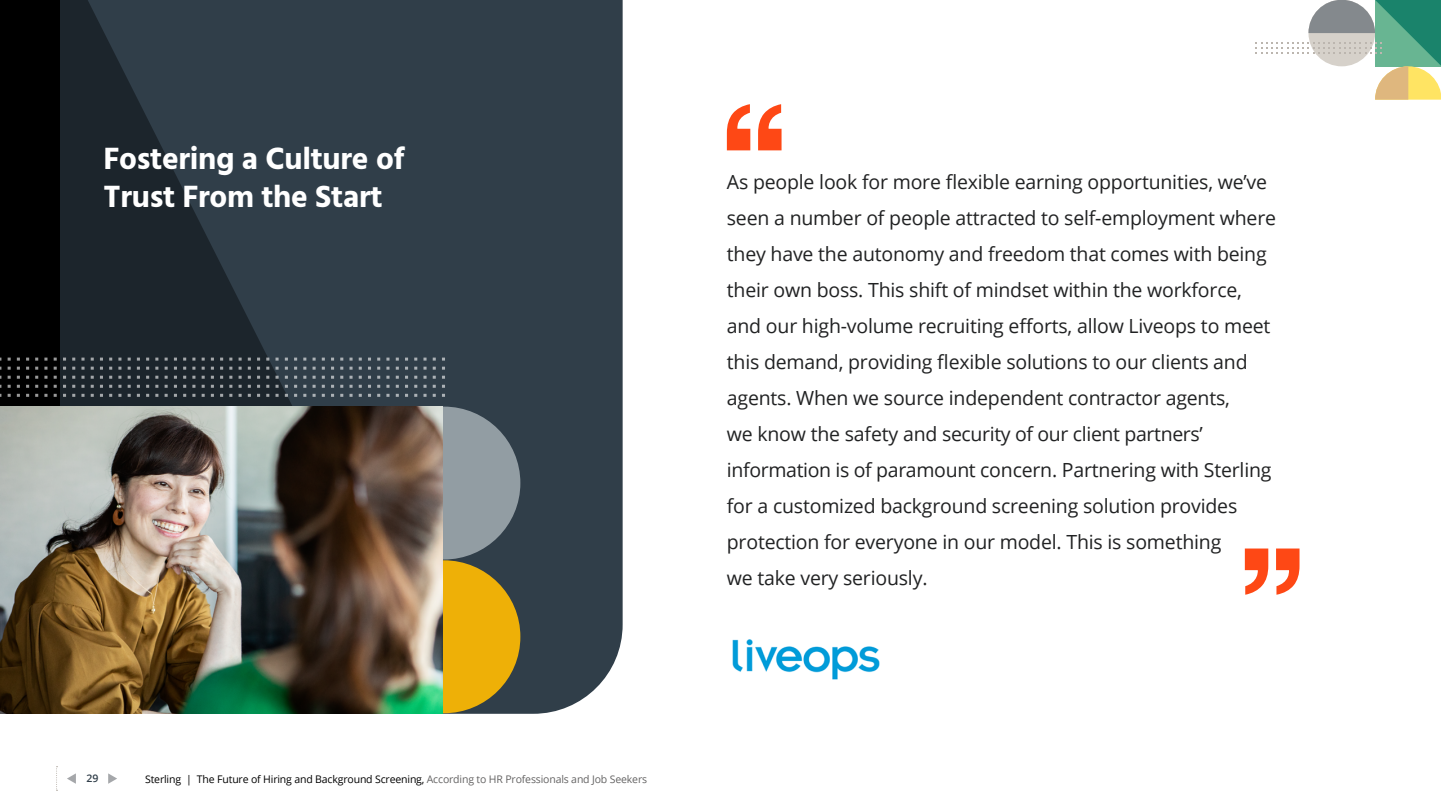
<style>
.page{position:relative;width:1441px;height:810px;background:#fff}
.page>*{position:absolute;margin:0;border:0;box-sizing:border-box;transform-origin:0 0}
.t1{font:700 31.5px/37.5px "Hind";letter-spacing:-.01em;color:#fff}
.t2{font:19.5px/36px "Open Sans";letter-spacing:-.01em;color:#212223}
.t3{font:10.5px "Open Sans";letter-spacing:-.015em;color:#000}
.t4{font:600 10.5px "Open Sans";color:#303e49}
.s1{color:#646363}
</style>
<div class="page">
<svg style="left:108px;top:773px;width:9px;height:11px"></svg>
<svg style="left:67px;top:773px;width:9px;height:11px"></svg>
<svg style="left:1255px;top:0;width:185px;height:100px"></svg>
<svg style="left:56px;top:766px;width:2px;height:25px"></svg>
<div style="left:443px;top:0;width:179px;height:714px;background:#303e49"></div>
<svg style="left:59px;top:0;width:387px;height:407px;fill:#303e49"></svg>
<div style="left:0;top:0;width:59px;height:714px;background:#000"></div>
<svg style="left:1244px;top:549px;width:55px;height:46px"></svg>
<svg style="left:726px;top:104px;width:55px;height:46px"></svg>
<svg style="left:443px;top:407px;width:77px;height:306px"></svg>
<svg style="left:35px;top:358px;width:410px;height:39px"></svg>
<svg style="left:0;top:358px;width:29px;height:39px"></svg>
<img style="left:0;top:407px;width:443px;height:307px">
<img style="left:732px;top:639px;width:148px;height:41px">
<p class="t1" style="left:104px;top:140px;width:302px">Fostering a Culture of<br>Trust From the Start</p>
<p class="t4" style="left:86px;top:771px;width:13px">29</p>
<p class="t3" style="left:145px;top:772px;width:503px">Sterling | The Future of Hiring and Background Screening, <span class="s1">According to HR Professionals and Job Seekers</span></p>
<p class="t2" style="left:726px;top:163px;width:550px">As people look for more flexible earning opportunities, we’ve seen a number of people attracted to self-employment where they have the autonomy and freedom that comes with being their own boss. This shift of mindset within the workforce, and our high-volume recruiting efforts, allow Liveops to meet this demand, providing flexible solutions to our clients and agents. When we source independent contractor agents,<br>we know the safety and security of our client partners’ information is of paramount concern. Partnering with Sterling for a customized background screening solution provides protection for everyone in our model. This is something<br>we take very seriously.</p>
</div>
